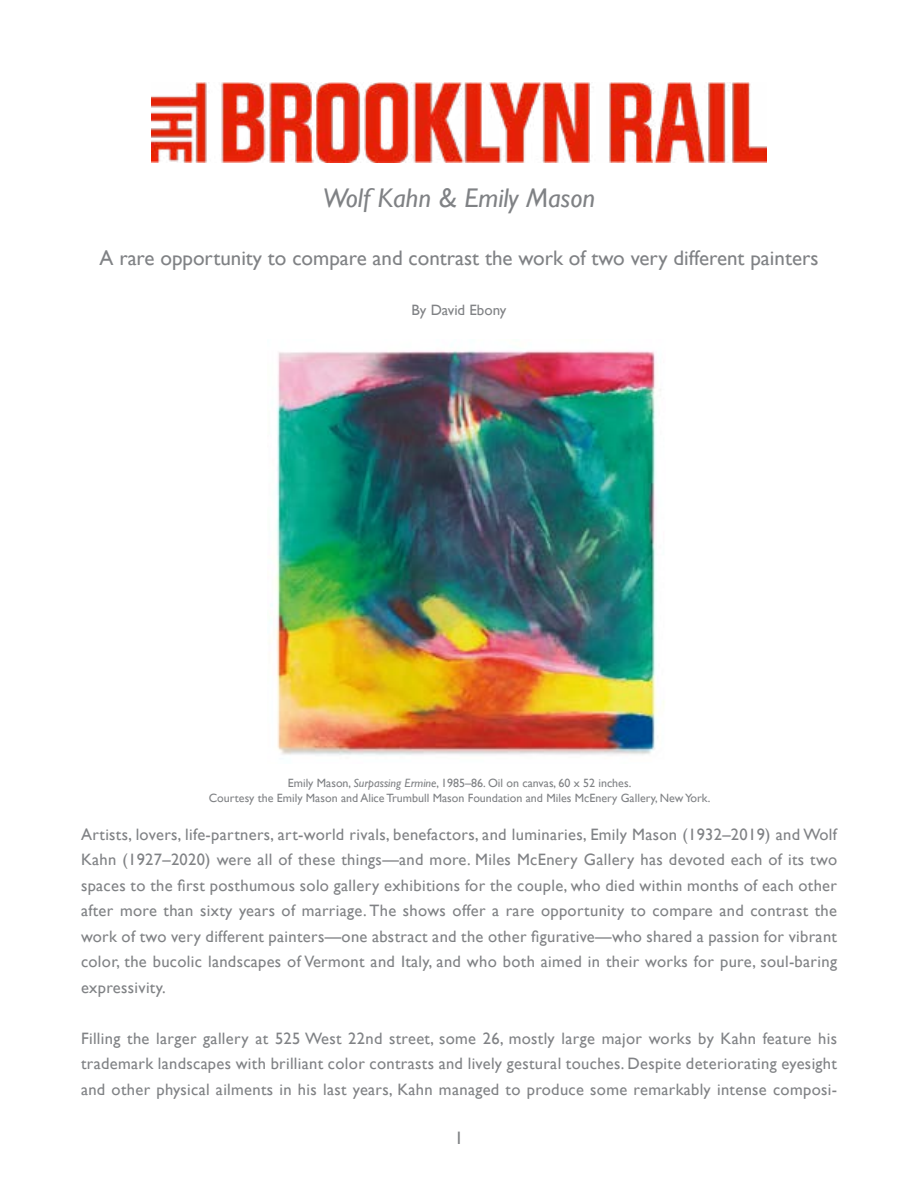
<style>
.page{position:relative;width:918px;height:1188px;background:#fff}
.page>*{position:absolute;margin:0;border:0;box-sizing:border-box;transform-origin:0 0}
.t1{font:italic 27px "Gill Sans";color:#808285}
.t2{font:21px "Gill Sans";color:#808285}
.t3{font:18px "Gill Sans";color:#808285}
.t4{font:16.5px/25.5px "Gill Sans";letter-spacing:.02em;color:#808285;text-align:justify}
.t5{font:15px "Gill Sans";color:#808285}
.t6{font:12px/14.4px "Gill Sans";color:#808285;text-align:center}
.s1{font-style:italic}
</style>
<div class="page">
<img style="left:152px;top:82px;width:614px;height:81px">
<img style="left:270px;top:350px;width:394px;height:405px">
<h1 class="t1" style="left:323px;top:183px;width:274px">Wolf Kahn &amp; Emily Mason</h1>
<p class="t2" style="left:100px;top:246px;width:720px">A rare opportunity to compare and contrast the work of two very different painters</p>
<p class="t5" style="left:411px;top:301px;width:97px">By David Ebony</p>
<p class="t6" style="left:209px;top:776px;width:503px">Emily Mason, <span class="s1">Surpassing Ermine</span>, 1985–86. Oil on canvas, 60 x 52 inches.<br>Courtesy the Emily Mason and Alice Trumbull Mason Foundation and Miles McEnery Gallery, New York.</p>
<p class="t4" style="left:81px;top:821px;width:758px">Artists, lovers, life-partners, art-world rivals, benefactors, and luminaries, Emily Mason (1932–2019) and Wolf Kahn (1927–2020) were all of these things—and more. Miles McEnery Gallery has devoted each of its two spaces to the first posthumous solo gallery exhibitions for the couple, who died within months of each other after more than sixty years of marriage. The shows offer a rare opportunity to compare and contrast the work of two very different painters—one abstract and the other figurative—who shared a passion for vibrant color, the bucolic landscapes of Vermont and Italy, and who both aimed in their works for pure, soul-baring expressivity.</p>
<p class="t4" style="left:81px;top:1025px;width:758px">Filling the larger gallery at 525 West 22nd street, some 26, mostly large major works by Kahn feature his trademark landscapes with brilliant color contrasts and lively gestural touches. Despite deteriorating eyesight and other physical ailments in his last years, Kahn managed to produce some remarkably intense composi-</p>
<p class="t3" style="left:454px;top:1128px;width:10px">1</p>
</div>
